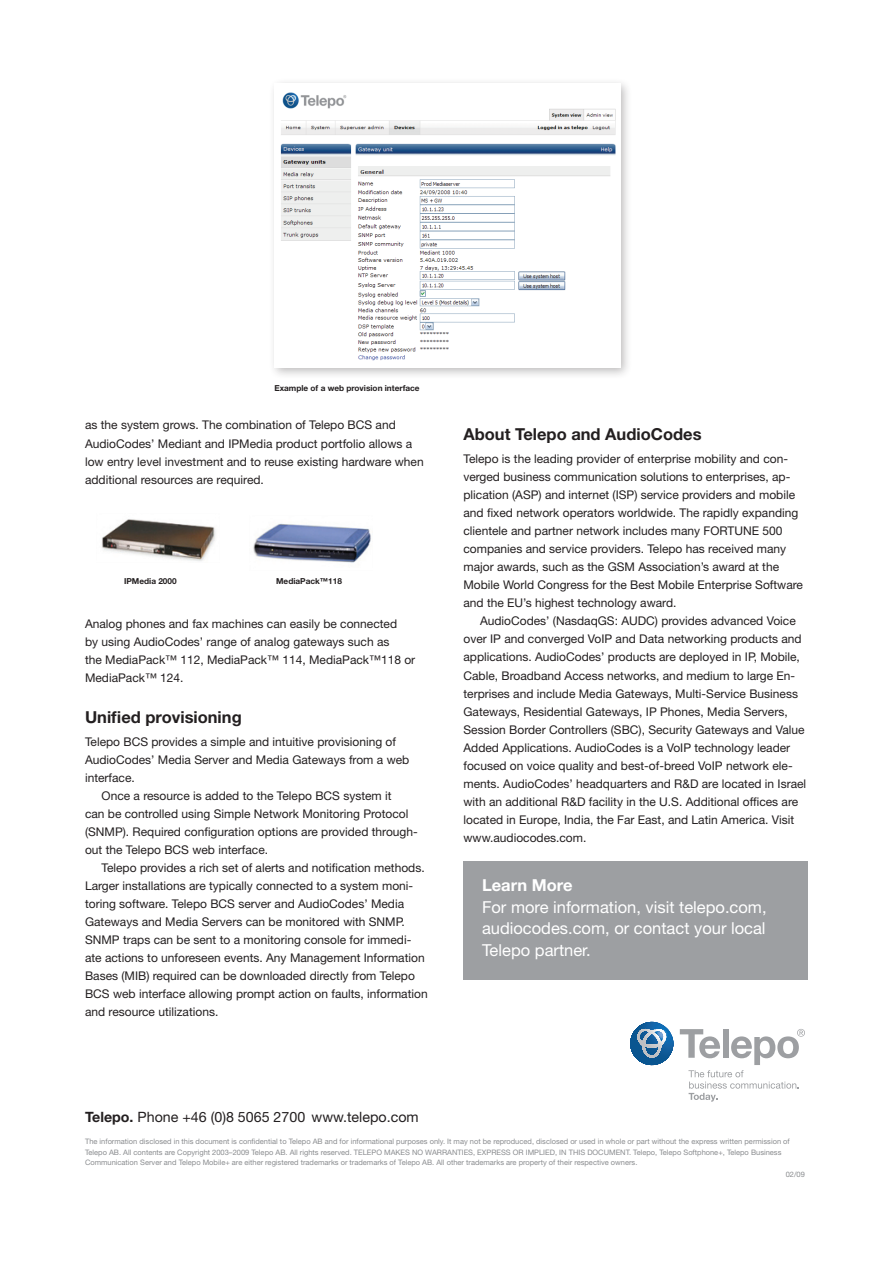
<style>
.page{position:relative;width:893px;height:1263px;background:#fff}
.page>*{position:absolute;margin:0;border:0;box-sizing:border-box;transform-origin:0 0}
.t1{font:16.5px/21.8px "Helvetica Neue LT Std";color:#fff;text-align:justify}
.t2{font:700 16.5px "Helvetica Neue LT Std";color:#231f20}
.t3{font:700 16.5px "Helvetica Neue LT Std";color:#fff}
.t4{font:14.25px "Helvetica Neue LT Std";color:#231f20}
.t5{font:12px/18px "Helvetica Neue LT Std";color:#231f20}
.t6{font:700 8.25px "Helvetica Neue LT Std";color:#231f20}
.t7{font:7.5px/10.5px "Helvetica Neue LT Std";color:#8a8c8f}
.s1{font-weight:700}
</style>
<div class="page">
<svg style="left:630px;top:1022px;width:43px;height:43px"></svg>
<svg style="left:680px;top:1029px;width:125px;height:72px"></svg>
<div style="left:268px;top:77px;width:371px;height:309px;background:#231f20;opacity:.3"></div>
<img style="left:274px;top:83px;width:346px;height:285px">
<div style="left:463px;top:861px;width:345px;height:119px;background:#9d9fa2"></div>
<img style="left:102px;top:519px;width:114px;height:42px">
<img style="left:253px;top:523px;width:118px;height:40px">
<p class="t6" style="left:274px;top:383px;width:147px">Example of a web provision interface</p>
<p class="t5" style="left:85px;top:416px;width:340px">as the system grows. The combination of Telepo BCS and AudioCodes’ Mediant and IPMedia product portfolio allows a low entry level investment and to reuse existing hardware when additional resources are required.</p>
<p class="t6" style="left:124px;top:576px;width:54px">IPMedia 2000</p>
<p class="t6" style="left:276px;top:576px;width:67px">MediaPack™118</p>
<p class="t5" style="left:85px;top:614px;width:332px">Analog phones and fax machines can easily be connected<br>by using AudioCodes’ range of analog gateways such as<br>the MediaPack™ 112, MediaPack™ 114, MediaPack™118 or MediaPack™ 124.</p>
<h1 class="t2" style="left:85px;top:707px;width:158px">Unified provisioning</h1>
<p class="t5" style="left:85px;top:733px;width:326px">Telepo BCS provides a simple and intuitive provisioning of<br>AudioCodes’ Media Server and Media Gateways from a web interface.</p>
<p class="t5" style="left:85px;top:787px;width:334px;text-indent:16px">Once a resource is added to the Telepo BCS system it<br>can be controlled using Simple Network Monitoring Protocol (SNMP). Required configuration options are provided through&shy;out the Telepo BCS web interface.</p>
<p class="t5" style="left:85px;top:859px;width:344px;text-indent:16px">Telepo provides a rich set of alerts and notification methods.<br>Larger installations are typically connected to a system moni&shy;toring software. Telepo BCS server and AudioCodes’ Media Gateways and Media Servers can be monitored with SNMP.<br>SNMP traps can be sent to a monitoring console for immedi&shy;ate actions to unforeseen events. Any Management Information Bases (MIB) required can be downloaded directly from Telepo BCS web interface allowing prompt action on faults, information and resource utilizations.</p>
<h1 class="t2" style="left:463px;top:424px;width:239px">About Telepo and AudioCodes</h1>
<p class="t5" style="left:463px;top:450px;width:341px">Telepo is the leading provider of enterprise mobility and con&shy;verged business communication solutions to enterprises, ap&shy;plication (ASP) and internet (ISP) service providers and mobile and fixed network operators worldwide. The rapidly expanding clientele and partner network includes many FORTUNE 500 companies and service providers. Telepo has received many major awards, such as the GSM Association’s award at the Mobile World Congress for the Best Mobile Enterprise Software and the EU’s highest technology award.</p>
<p class="t5" style="left:463px;top:612px;width:344px;text-indent:16px">AudioCodes’ (NasdaqGS: AUDC) provides advanced Voice over IP and converged VoIP and Data networking products and applications. AudioCodes’ products are deployed in IP, Mobile, Cable, Broadband Access networks, and medium to large En&shy;terprises and include Media Gateways, Multi-Service Business Gateways, Residential Gateways, IP Phones, Media Servers, Session Border Controllers (SBC), Security Gateways and Value Added Applications. AudioCodes is a VoIP technology leader focused on voice quality and best-of-breed VoIP network ele&shy;ments. AudioCodes’ headquarters and R&amp;D are located in Israel with an additional R&amp;D facility in the U.S. Additional offices are located in Europe, India, the Far East, and Latin America. Visit www.audiocodes.com.</p>
<h1 class="t3" style="left:482px;top:875px;width:92px">Learn More</h1>
<h1 class="t1" style="left:482px;top:895px;width:286px">For more information, visit telepo.com, audiocodes.com, or contact your local Telepo partner.</h1>
<p class="t4" style="left:85px;top:1108px;width:335px"><span class="s1">Telepo.</span> Phone +46 (0)8 5065 2700 www.telepo.com</p>
<p class="t7" style="left:85px;top:1136px;width:706px">The information disclosed in this document is confidential to Telepo AB and for informational purposes only. It may not be reproduced, disclosed or used in whole or part without the express written permission of<br>Telepo AB. All contents are Copyright 2003–2009 Telepo AB. All rights reserved. TELEPO MAKES NO WARRANTIES, EXPRESS OR IMPLIED, IN THIS DOCUMENT. Telepo, Telepo Softphone+, Telepo Business<br>Communication Server and Telepo Mobile+ are either registered trademarks or trademarks of Telepo AB. All other trademarks are property of their respective owners.</p>
<p class="t7" style="left:786px;top:1169px;width:21px">02/09</p>
</div>
